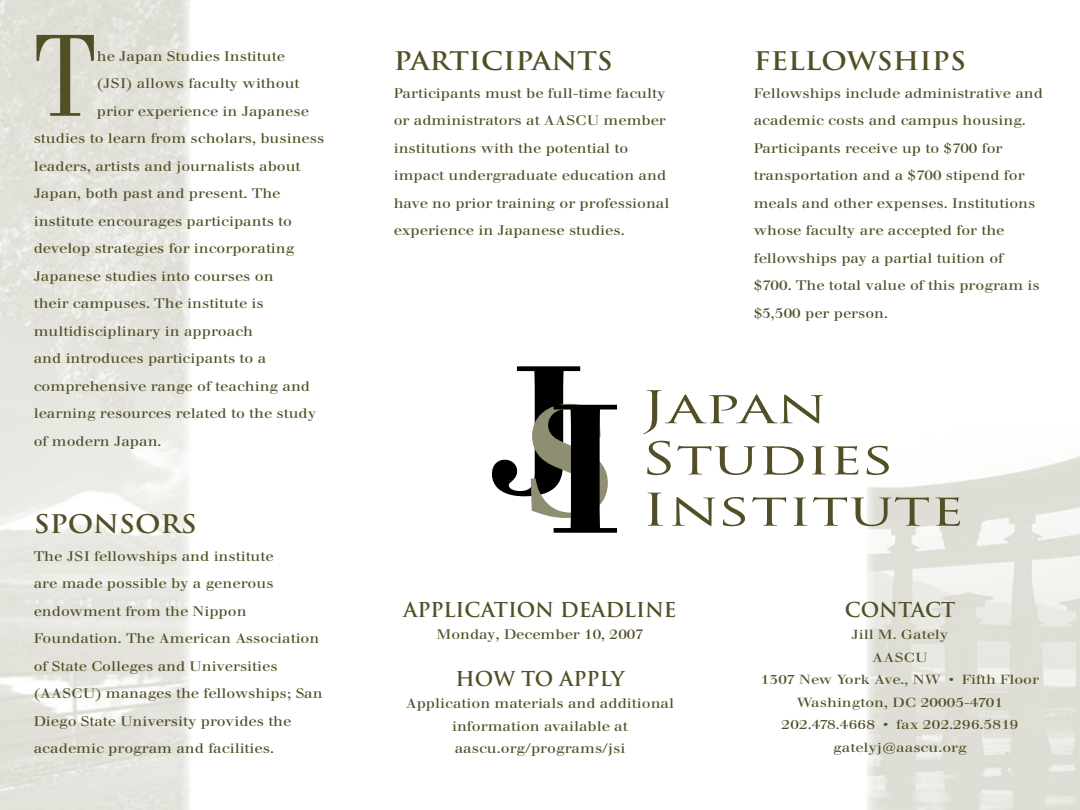
<style>
.page{position:relative;width:1080px;height:810px;background:#fff}
.page>*{position:absolute;margin:0;border:0;box-sizing:border-box;transform-origin:0 0}
.t1{font:500 181.25px "Walbaum";color:#000}
.t2{font:114.62px "Walbaum";color:#524f26;scale:.8 1}
.t3{font:43.88px/51.2px "Trajan Pro";color:#524f26;scale:1.39 1}
.t4{font:700 25px "Trajan";color:#524f26;scale:1.1 1}
.t5{font:700 20px "Trajan";color:#524f26}
.t6{font:13.75px/27.5px "Walbaum";color:#524f26;scale:1.15 1}
.t7{font:13px/22.5px "Walbaum";color:#524f26;text-align:center;scale:1.21 1}
.s1{font-size:156.25px;color:#8f8d72}
</style>
<div class="page">
<img style="left:0;top:0;width:190px;height:810px">
<img style="left:866px;top:456px;width:214px;height:354px">
<p class="t2" style="left:34px;top:10px;width:80px">T</p>
<p class="t6" style="left:97px;top:42px;width:165px">he Japan Studies Institute</p>
<p class="t6" style="left:97px;top:70px;width:186px">(JSI) allows faculty without prior experience in Japanese</p>
<p class="t6" style="left:34px;top:125px;width:254px">studies to learn from scholars, business</p>
<p class="t6" style="left:34px;top:152px;width:247px">leaders, artists and journalists about Japan, both past and present. The institute encourages participants to develop strategies for incorporating Japanese studies into courses on<br>their campuses. The institute is multidisciplinary in approach<br>and introduces participants to a comprehensive range of teaching and learning resources related to the study of modern Japan.</p>
<p class="t4" style="left:34px;top:508px;width:150px">SPONSORS</p>
<p class="t6" style="left:34px;top:542px;width:253px">The JSI fellowships and institute<br>are made possible by a generous endowment from the Nippon Foundation. The American Association of State Colleges and Universities (AASCU) manages the fellowships; San Diego State University provides the academic program and facilities.</p>
<p class="t4" style="left:394px;top:46px;width:201px">PARTICIPANTS</p>
<p class="t6" style="left:394px;top:80px;width:241px">Participants must be full-time faculty or administrators at AASCU member institutions with the potential to impact undergraduate education and have no prior training or professional experience in Japanese studies.</p>
<p class="t4" style="left:754px;top:46px;width:194px">FELLOWSHIPS</p>
<p class="t6" style="left:754px;top:80px;width:253px">Fellowships include administrative and academic costs and campus housing.<br>Participants receive up to $700 for transportation and a $700 stipend for meals and other expenses. Institutions whose faculty are accepted for the fellowships pay a partial tuition of $700. The total value of this program is $5,500 per person.</p>
<h1 class="t1" style="left:490px;top:348px;width:133px">J<span class="s1">S</span>I</h1>
<p class="t3" style="left:641px;top:381px;width:234px">Japan<br>Studies<br>Institute</p>
<p class="t5" style="left:403px;top:597px;width:275px">APPLICATION DEADLINE</p>
<p class="t6" style="left:437px;top:621px;width:181px">Monday, December 10, 2007</p>
<p class="t5" style="left:456px;top:666px;width:170px">HOW TO APPLY</p>
<p class="t6" style="left:406px;top:693px;width:235px;line-height:22.5px;text-align:center">Application materials and additional information available at aascu.org/programs/jsi</p>
<p class="t5" style="left:845px;top:597px;width:112px">CONTACT</p>
<p class="t7" style="left:761px;top:624px;width:231px">Jill M. Gately<br>AASCU<br>1307 New York Ave., NW • Fifth Floor<br>Washington, DC 20005-4701<br>202.478.4668 • fax 202.296.5819 gatelyj@aascu.org</p>
</div>
